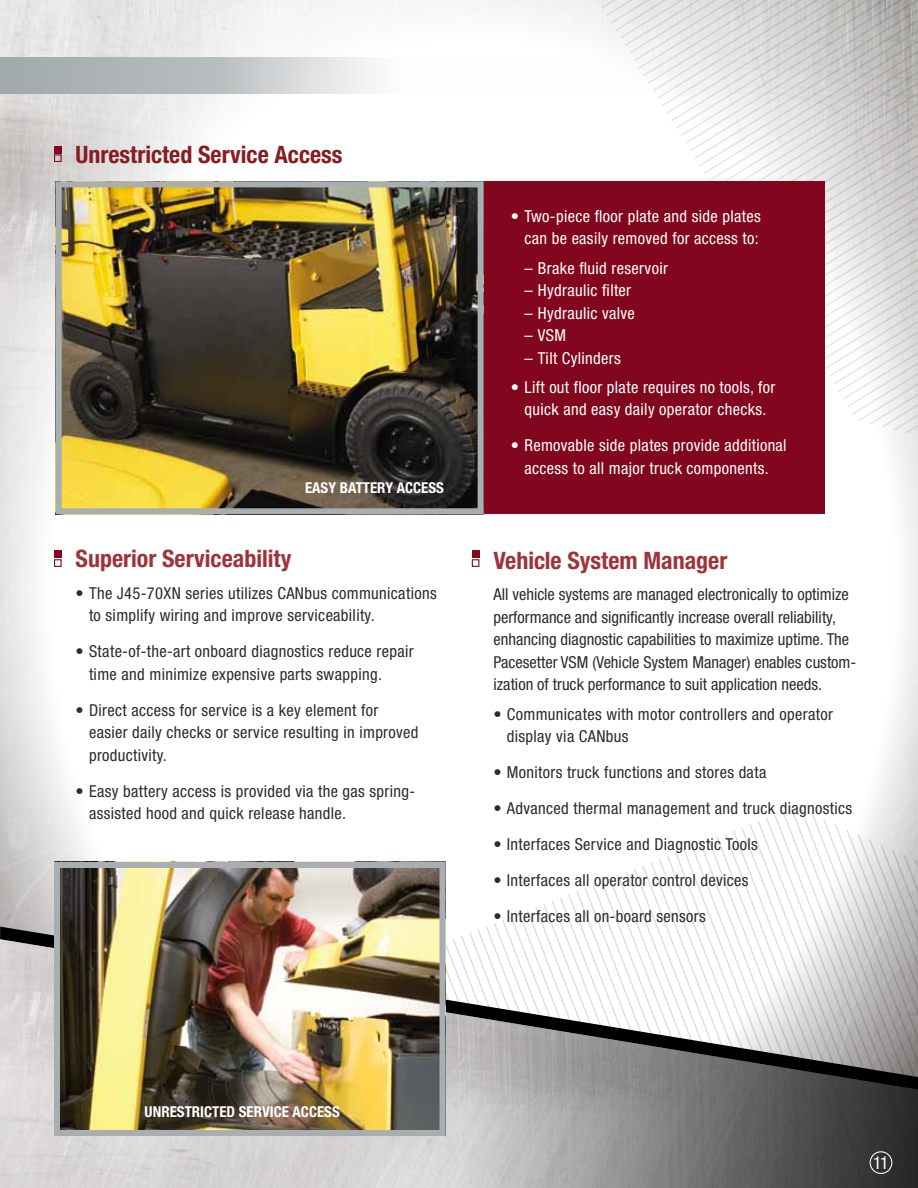
<style>
.page{position:relative;width:918px;height:1188px;background:#fff}
.page>*{position:absolute;margin:0;border:0;box-sizing:border-box;transform-origin:0 0}
.t1{font:700 condensed 24px "Helvetica Neue LT Std";color:#9e3438}
.t2{font:700 condensed 24px "Helvetica Neue LT Std";color:#861d22}
.t3{font:condensed 17.85px "Helvetica Neue LT Std";color:#fff}
.t4{font:condensed 16.5px/22.5px "Helvetica Neue LT Std";letter-spacing:.02em;color:#2a2e2c}
.t5{font:condensed 16.5px/22.5px "Helvetica Neue LT Std";letter-spacing:.02em;color:#fff;text-align:center}
.t6{font:condensed 16.5px/22.5px "Helvetica Neue LT Std";color:#2a2e2c}
.t7{font:700 condensed 15px "Helvetica Neue LT Std";color:#fff}
</style>
<div class="page">
<img style="left:1px;top:0;width:917px;height:927px">
<hr style="left:0;top:0;width:1px;height:1188px;background:#000">
<svg style="left:789px;top:806px;width:9px;height:121px"></svg>
<svg style="left:798px;top:803px;width:8px;height:124px"></svg>
<svg style="left:806px;top:759px;width:112px;height:168px"></svg>
<svg style="left:0;top:57px;width:864px;height:37px"></svg>
<div style="left:472px;top:551px;width:7px;height:7px;background:#82061d"></div>
<div style="left:472px;top:559px;width:7px;height:8px;border:1px solid #82061d"></div>
<svg style="left:0;top:927px;width:918px;height:12px"></svg>
<img style="left:0;top:939px;width:918px;height:249px">
<div style="left:870px;top:1151px;width:22px;height:23px;border:1px solid #fff;border-radius:50%"></div>
<div style="left:54px;top:551px;width:8px;height:7px;background:#82061d"></div>
<div style="left:54px;top:559px;width:8px;height:8px;border:1px solid #82061d"></div>
<div style="left:484px;top:181px;width:341px;height:333px;background:#82061d"></div>
<img style="left:63px;top:188px;width:414px;height:319px">
<div style="left:56px;top:181px;width:428px;height:333px;border:6px solid #a9afb0"></div>
<img style="left:61px;top:869px;width:378px;height:260px">
<div style="left:54px;top:862px;width:392px;height:274px;border:6px solid #a9afb0"></div>
<div style="left:54px;top:146px;width:8px;height:7px;background:#82061d"></div>
<div style="left:54px;top:154px;width:8px;height:8px;border:1px solid #82061d"></div>
<h1 class="t2" style="left:76px;top:140px;width:269px">Unrestricted Service Access</h1>
<p class="t7" style="left:305px;top:478px;width:140px">Easy Battery Access</p>
<h1 class="t1" style="left:76px;top:544px;width:217px">Superior Serviceability</h1>
<p class="t4" style="left:89px;top:581px;width:349px;text-indent:-13px">• The J45-70XN series utilizes CANbus communications to simplify wiring and improve serviceability.</p>
<p class="t4" style="left:89px;top:640px;width:326px;text-indent:-13px">• State-of-the-art onboard diagnostics reduce repair time and minimize expensive parts swapping.</p>
<p class="t4" style="left:89px;top:698px;width:331px;text-indent:-13px">• Direct access for service is a key element for easier daily checks or service resulting in improved productivity.</p>
<p class="t4" style="left:89px;top:779px;width:328px;text-indent:-13px">• Easy battery access is provided via the gas spring&shy;assisted hood and quick release handle.</p>
<p class="t5" style="left:511px;top:205px;width:251px;text-align:right">• Two-piece floor plate and side plates can be easily removed for access to:</p>
<p class="t5" style="left:524px;top:256px;width:145px">– Brake fluid reservoir</p>
<p class="t5" style="left:524px;top:279px;width:108px">– Hydraulic filter</p>
<p class="t5" style="left:524px;top:301px;width:112px">– Hydraulic valve</p>
<p class="t5" style="left:524px;top:324px;width:43px">– VSM</p>
<p class="t5" style="left:524px;top:346px;width:98px">– Tilt Cylinders</p>
<p class="t5" style="left:511px;top:376px;width:266px">• Lift out floor plate requires no tools, for quick and easy daily operator checks.</p>
<p class="t5" style="left:511px;top:434px;width:277px">• Removable side plates provide additional access to all major truck components.</p>
<h1 class="t1" style="left:493px;top:546px;width:235px">Vehicle System Manager</h1>
<p class="t6" style="left:493px;top:583px;width:364px">All vehicle systems are managed electronically to optimize performance and significantly increase overall reliability, enhancing diagnostic capabilities to maximize uptime. The Pacesetter VSM (Vehicle System Manager) enables custom&shy;ization of truck performance to suit application needs.</p>
<p class="t4" style="left:507px;top:703px;width:328px;text-indent:-13px">• Communicates with motor controllers and operator display via CANbus</p>
<p class="t4" style="left:493px;top:761px;width:274px">• Monitors truck functions and stores data</p>
<p class="t4" style="left:493px;top:797px;width:360px">• Advanced thermal management and truck diagnostics</p>
<p class="t4" style="left:493px;top:833px;width:266px">• Interfaces Service and Diagnostic Tools</p>
<p class="t4" style="left:493px;top:869px;width:257px">• Interfaces all operator control devices</p>
<p class="t4" style="left:493px;top:905px;width:214px">• Interfaces all on-board sensors</p>
<p class="t7" style="left:145px;top:1103px;width:9px">UNRESTRICTE</p>
<p class="t7" style="left:227px;top:1103px;width:21px">D SERVICE</p>
<p class="t7" style="left:293px;top:1103px;width:49px">Access</p>
<p class="t3" style="left:873px;top:1152px;width:17px">11</p>
</div>
